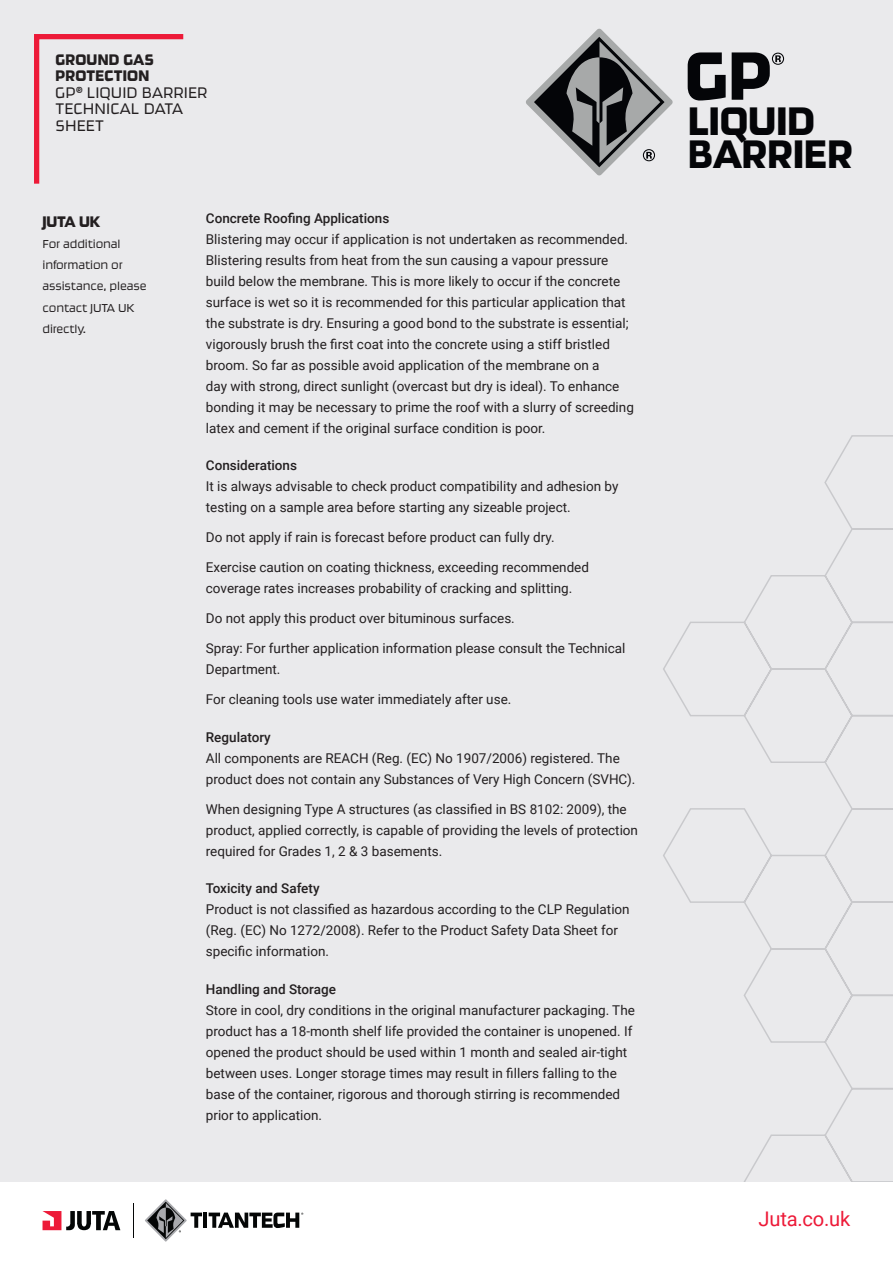
<style>
.page{position:relative;width:893px;height:1263px;background:#fff}
.page>*{position:absolute;margin:0;border:0;box-sizing:border-box;transform-origin:0 0}
.t1{font:80.1px "Ginger Pro";color:#040508}
.t2{font:46.8px "Ginger Pro";color:#040508}
.t3{font:20.1px "Roboto";letter-spacing:-.01em;color:#ed1a38}
.t4{font:300 18px/16.5px "Ginger Pro";color:#231f20}
.t5{font:18px/16.5px "Ginger Pro";letter-spacing:.01em;color:#231f20}
.t6{font:13.5px/21px "Roboto";color:#231f20}
.t7{font:500 13.5px "Roboto";color:#231f20}
.t8{font:300 13.5px/21px "Ginger Pro";letter-spacing:-.01em;color:#231f20}
</style>
<div class="page">
<div style="left:0;top:0;width:893px;height:1181px;background:#eaeaec"></div>
<svg style="left:34px;top:34px;width:150px;height:150px"></svg>
<svg style="left:43px;top:1211px;width:77px;height:19px"></svg>
<svg style="left:145px;top:1199px;width:57px;height:43px"></svg>
<hr style="left:203px;top:1212px;width:4px;height:16px;background:#040606">
<svg style="left:209px;top:1212px;width:94px;height:16px"></svg>
<hr style="left:133px;top:1203px;width:1px;height:35px;background:#040606">
<svg style="left:663px;top:435px;width:230px;height:746px"></svg>
<svg style="left:772px;top:53px;width:12px;height:12px"></svg>
<svg style="left:526px;top:28px;width:147px;height:148px"></svg>
<h3 class="t5" style="left:55px;top:51px;width:100px">GROUND GAS<br>PROTECTION</h3>
<h3 class="t4" style="left:55px;top:84px;width:154px">GP® LIQUID BARRIER<br>TECHNICAL DATA<br>SHEET</h3>
<h3 class="t5" style="left:43px;top:213px;width:59px">JUTA UK</h3>
<p class="t8" style="left:43px;top:233px;width:106px">For additional information or assistance, please contact JUTA UK directly.</p>
<p class="t7" style="left:206px;top:208px;width:185px">Concrete Roofing Applications</p>
<p class="t6" style="left:206px;top:228px;width:430px">Blistering may occur if application is not undertaken as recommended.<br>Blistering results from heat from the sun causing a vapour pressure build below the membrane. This is more likely to occur if the concrete surface is wet so it is recommended for this particular application that the substrate is dry. Ensuring a good bond to the substrate is essential; vigorously brush the first coat into the concrete using a stiff bristled broom. So far as possible avoid application of the membrane on a<br>day with strong, direct sunlight (overcast but dry is ideal). To enhance bonding it may be necessary to prime the roof with a slurry of screeding latex and cement if the original surface condition is poor.</p>
<p class="t7" style="left:206px;top:456px;width:93px">Considerations</p>
<p class="t6" style="left:206px;top:475px;width:414px">It is always advisable to check product compatibility and adhesion by testing on a sample area before starting any sizeable project.</p>
<p class="t6" style="left:206px;top:526px;width:350px">Do not apply if rain is forecast before product can fully dry.</p>
<p class="t6" style="left:206px;top:556px;width:385px">Exercise caution on coating thickness, exceeding recommended coverage rates increases probability of cracking and splitting.</p>
<p class="t6" style="left:206px;top:607px;width:310px">Do not apply this product over bituminous surfaces.</p>
<p class="t6" style="left:206px;top:637px;width:421px">Spray: For further application information please consult the Technical<br>Department.</p>
<p class="t6" style="left:206px;top:688px;width:307px">For cleaning tools use water immediately after use.</p>
<p class="t7" style="left:206px;top:728px;width:66px">Regulatory</p>
<p class="t6" style="left:206px;top:747px;width:431px">All components are REACH (Reg. (EC) No 1907/2006) registered. The product does not contain any Substances of Very High Concern (SVHC).</p>
<p class="t6" style="left:206px;top:798px;width:434px">When designing Type A structures (as classified in BS 8102: 2009), the product, applied correctly, is capable of providing the levels of protection required for Grades 1, 2 &amp; 3 basements.</p>
<p class="t7" style="left:206px;top:879px;width:115px">Toxicity and Safety</p>
<p class="t6" style="left:206px;top:899px;width:425px">Product is not classified as hazardous according to the CLP Regulation (Reg. (EC) No 1272/2008). Refer to the Product Safety Data Sheet for specific information.</p>
<p class="t7" style="left:206px;top:980px;width:132px">Handling and Storage</p>
<p class="t6" style="left:206px;top:999px;width:431px">Store in cool, dry conditions in the original manufacturer packaging. The product has a 18-month shelf life provided the container is unopened. If opened the product should be used within 1 month and sealed air-tight between uses. Longer storage times may result in fillers falling to the base of the container, rigorous and thorough stirring is recommended prior to application.</p>
<h1 class="t1" style="left:685px;top:26px;width:89px">GP</h1>
<h2 class="t2" style="left:688px;top:92px;width:128px">LIQUID</h2>
<h2 class="t2" style="left:688px;top:124px;width:166px">BARRIER</h2>
<h3 class="t3" style="left:758px;top:1205px;width:93px">Juta.co.uk</h3>
</div>
